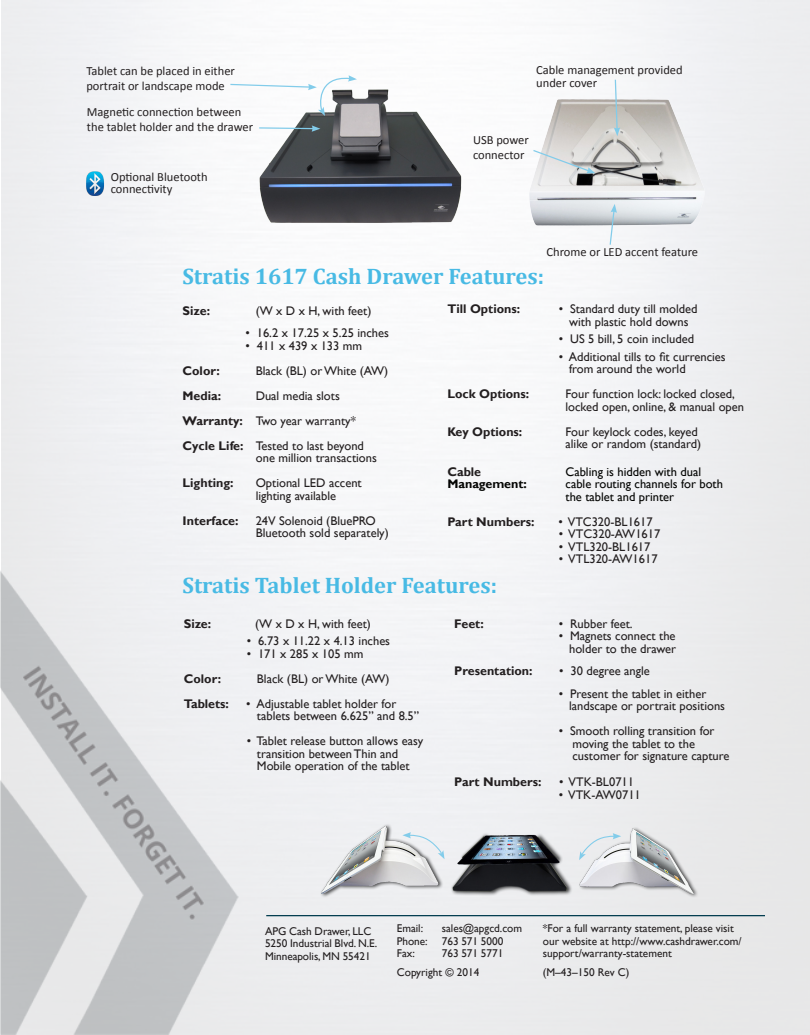
<style>
.page{position:relative;width:810px;height:1035px;background:#fff}
.page>*{position:absolute;margin:0;border:0;box-sizing:border-box;transform-origin:0 0}
.t1{font:700 22.5px "Cambria";color:#48bae4}
.t2{font:12.5px/12.5px "Gill Sans";color:#231f20}
.t3{font:12.5px/15px "Calibri";color:#231f20}
.t4{font:700 12.5px "Gill Sans";color:#231f20}
.t5{font:12.5px/12.5px "Gill Sans";color:#040503}
.t6{font:700 12.5px "Gill Sans";color:#040503}
.t7{font:11.25px/12.5px "Gill Sans";letter-spacing:-.005em;color:#231f20}
.s1{font-weight:700}
</style>
<div class="page">
<img style="left:2px;top:0;width:808px;height:1035px">
<img style="left:255px;top:88px;width:209px;height:137px">
<hr style="left:266px;top:915px;width:499px;height:1px;background:#003b4d">
<img style="left:521px;top:95px;width:187px;height:131px">
<svg style="left:532px;top:149px;width:63px;height:24px;background:#d8dbdc"></svg>
<svg style="left:258px;top:125px;width:62px;height:7px"></svg>
<svg style="left:614px;top:78px;width:6px;height:58px"></svg>
<svg style="left:609px;top:204px;width:8px;height:42px"></svg>
<img style="left:85px;top:170px;width:21px;height:27px">
<img style="left:305px;top:791px;width:398px;height:114px">
<svg style="left:579px;top:833px;width:42px;height:27px"></svg>
<svg style="left:402px;top:832px;width:43px;height:27px"></svg>
<svg style="left:229px;top:75px;width:128px;height:41px"></svg>
<p class="t3" style="left:86px;top:63px;width:150px">Tablet can be placed in either portrait or landscape mode</p>
<p class="t3" style="left:87px;top:104px;width:168px">Magnetic connection between the tablet holder and the drawer</p>
<p class="t3" style="left:111px;top:170px;width:98px;line-height:12.5px">Optional Bluetooth connectivity</p>
<p class="t3" style="left:536px;top:64px;width:148px;line-height:12.5px">Cable management provided under cover</p>
<p class="t3" style="left:473px;top:132px;width:57px">USB power</p>
<p class="t3" style="left:473px;top:147px;width:53px">connector</p>
<p class="t3" style="left:547px;top:244px;width:153px">Chrome or LED accent feature</p>
<p class="t1" style="left:182px;top:260px;width:363px">Stratis 1617 Cash Drawer Features:</p>
<p class="t4" style="left:447px;top:302px;width:74px">Till Options:</p>
<p class="t2" style="left:559px;top:303px;width:140px;text-align:center">• Standard duty till molded with plastic hold downs</p>
<p class="t2" style="left:559px;top:333px;width:137px">• US 5 bill, 5 coin included</p>
<p class="t2" style="left:559px;top:351px;width:169px">• Additional tills to fit currencies</p>
<p class="t2" style="left:569px;top:363px;width:118px">from around the world</p>
<p class="t4" style="left:447px;top:387px;width:83px">Lock Options:</p>
<p class="t2" style="left:566px;top:388px;width:180px">Four function lock: locked closed, locked open, online, &amp; manual open</p>
<p class="t4" style="left:447px;top:424px;width:76px">Key Options:</p>
<p class="t2" style="left:566px;top:426px;width:137px">Four keylock codes, keyed alike or random (standard)</p>
<p class="t4" style="left:447px;top:464px;width:35px">Cable</p>
<p class="t5" style="left:566px;top:466px;width:137px">Cabling is hidden with dual</p>
<p class="t6" style="left:447px;top:477px;width:81px">Management:</p>
<p class="t5" style="left:566px;top:478px;width:159px">cable routing channels for both the tablet and printer</p>
<p class="t4" style="left:447px;top:514px;width:89px">Part Numbers:</p>
<p class="t2" style="left:559px;top:516px;width:96px">• VTC320-BL1617</p>
<p class="t2" style="left:559px;top:528px;width:103px">• VTC320-AW1617</p>
<p class="t2" style="left:559px;top:541px;width:93px">• VTL320-BL1617</p>
<p class="t2" style="left:559px;top:553px;width:100px">• VTL320-AW1617</p>
<p class="t4" style="left:183px;top:303px;width:29px">Size:</p>
<p class="t2" style="left:256px;top:304px;width:117px">(W x D x H, with feet)</p>
<p class="t2" style="left:245px;top:327px;width:145px">• 16.2 x 17.25 x 5.25 inches</p>
<p class="t2" style="left:245px;top:339px;width:118px">• 411 x 439 x 133 mm</p>
<p class="t4" style="left:183px;top:363px;width:39px">Color:</p>
<p class="t2" style="left:256px;top:364px;width:134px">Black (BL) or White (AW)</p>
<p class="t4" style="left:183px;top:388px;width:40px">Media:</p>
<p class="t2" style="left:256px;top:389px;width:86px">Dual media slots</p>
<p class="t2" style="left:183px;top:414px;width:175px"><span class="s1">Warranty:</span> Two year warranty*</p>
<p class="t2" style="left:256px;top:439px;width:123px;text-indent:-73px"><span class="s1">Cycle Life:</span> Tested to last beyond one million transactions</p>
<p class="t4" style="left:183px;top:475px;width:53px">Lighting:</p>
<p class="t2" style="left:256px;top:477px;width:108px">Optional LED accent</p>
<p class="t2" style="left:256px;top:489px;width:82px">lighting available</p>
<p class="t4" style="left:183px;top:513px;width:57px">Interface:</p>
<p class="t2" style="left:256px;top:514px;width:135px">24V Solenoid (BluePRO<br>Bluetooth sold separately)</p>
<p class="t1" style="left:182px;top:569px;width:316px">Stratis Tablet Holder Features:</p>
<p class="t4" style="left:454px;top:616px;width:31px">Feet:</p>
<p class="t2" style="left:559px;top:618px;width:75px">• Rubber feet.</p>
<p class="t2" style="left:559px;top:630px;width:119px;text-align:right">• Magnets connect the holder to the drawer</p>
<p class="t4" style="left:454px;top:664px;width:80px">Presentation:</p>
<p class="t2" style="left:559px;top:665px;width:92px">• 30 degree angle</p>
<p class="t2" style="left:569px;top:688px;width:157px;text-indent:-10px">• Present the tablet in either landscape or portrait positions</p>
<p class="t2" style="left:572px;top:725px;width:159px;text-indent:-14px">• Smooth rolling transition for moving the tablet to the customer for signature capture</p>
<p class="t4" style="left:454px;top:775px;width:89px">Part Numbers:</p>
<p class="t2" style="left:559px;top:776px;width:76px">• VTK-BL0711</p>
<p class="t2" style="left:559px;top:789px;width:84px">• VTK-AW0711</p>
<p class="t4" style="left:184px;top:616px;width:29px">Size:</p>
<p class="t2" style="left:255px;top:617px;width:117px">(W x D x H, with feet)</p>
<p class="t2" style="left:247px;top:635px;width:145px">• 6.73 x 11.22 x 4.13 inches</p>
<p class="t2" style="left:247px;top:647px;width:118px">• 171 x 285 x 105 mm</p>
<p class="t4" style="left:184px;top:671px;width:39px">Color:</p>
<p class="t2" style="left:257px;top:672px;width:134px">Black (BL) or White (AW)</p>
<p class="t4" style="left:184px;top:696px;width:47px">Tablets:</p>
<p class="t2" style="left:257px;top:697px;width:164px;text-indent:-11px">• Adjustable tablet holder for tablets between 6.625” and 8.5”</p>
<p class="t2" style="left:247px;top:735px;width:178px">• Tablet release button allows easy</p>
<p class="t2" style="left:257px;top:747px;width:154px">transition between Thin and<br>Mobile operation of the tablet</p>
<p class="t7" style="left:265px;top:925px;width:108px">APG Cash Drawer, LLC</p>
<p class="t7" style="left:265px;top:938px;width:114px">5250 Industrial Blvd. N.E.</p>
<p class="t7" style="left:265px;top:950px;width:107px">Minneapolis, MN 55421</p>
<p class="t7" style="left:397px;top:922px;width:28px">Email:</p>
<p class="t7" style="left:442px;top:922px;width:82px">sales@apgcd.com</p>
<p class="t7" style="left:397px;top:935px;width:32px">Phone:</p>
<p class="t7" style="left:442px;top:935px;width:63px">763 571 5000</p>
<p class="t7" style="left:397px;top:947px;width:20px">Fax:</p>
<p class="t7" style="left:442px;top:947px;width:63px">763 571 5771</p>
<p class="t7" style="left:543px;top:923px;width:192px">*For a full warranty statement, please visit</p>
<p class="t7" style="left:543px;top:935px;width:200px">our website at http://www.cashdrawer.com/ support/warranty-statement</p>
<p class="t7" style="left:397px;top:967px;width:84px">Copyright © 2014</p>
<p class="t7" style="left:543px;top:966px;width:88px">(M–43–150 Rev C)</p>
</div>
